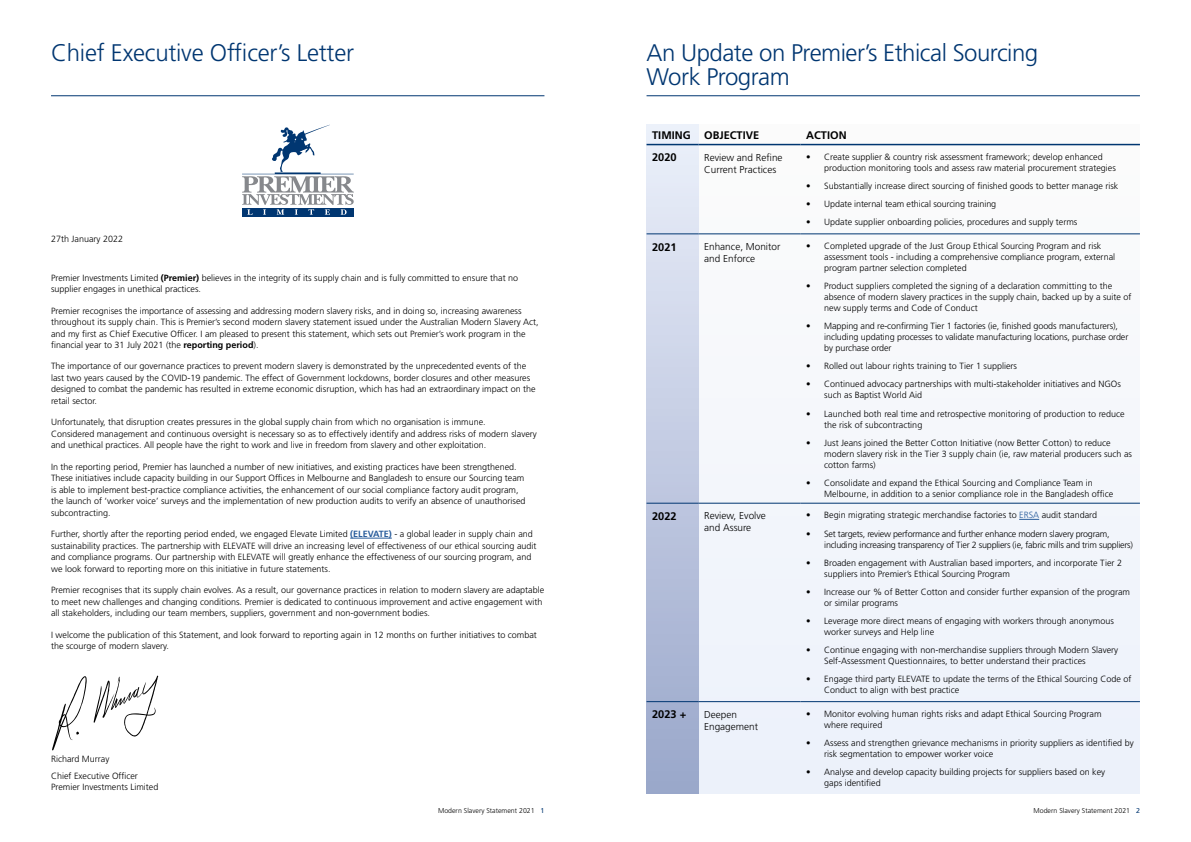
<style>
.page{position:relative;width:1191px;height:842px;background:#fff}
.page>*{position:absolute;margin:0;border:0;box-sizing:border-box;transform-origin:0 0}
.t1{font:300 24px/24px "Frutiger LT Std";letter-spacing:-.02em;color:#003671}
.t2{font:700 11px "Frutiger LT Std";color:#000}
.t3{font:300 10px/12px "Frutiger LT Std";color:#000}
.t4{font:300 9px/11px "Frutiger LT Std";color:#000}
.t5{font:300 9px/11px "Frutiger LT Std";letter-spacing:-.025em;color:#000}
.t6{font:300 7px "Frutiger LT Std";color:#000}
.s1{font-weight:700}
.s2{font-weight:700;color:#275b9b}
.s3{color:#275b9b}
.s4{font-weight:400;color:#003671}
</style>
<div class="page">
<div style="left:698px;top:125px;width:442px;height:669px;background:#f4f7fb"></div>
<div style="left:646px;top:125px;width:52px;height:669px;background:linear-gradient(to bottom,#e9eef9,#9aa7ca)"></div>
<hr style="left:646px;top:95px;width:494px;height:1px;background:#003671">
<hr style="left:646px;top:503px;width:52px;height:1px;background:#003671">
<hr style="left:698px;top:503px;width:102px;height:1px;background:#003671">
<hr style="left:800px;top:503px;width:340px;height:1px;background:#003671">
<hr style="left:646px;top:701px;width:52px;height:1px;background:#003671">
<hr style="left:698px;top:701px;width:102px;height:1px;background:#003671">
<hr style="left:800px;top:701px;width:340px;height:1px;background:#003671">
<hr style="left:646px;top:144px;width:52px;height:1px;background:#003671">
<hr style="left:698px;top:144px;width:102px;height:1px;background:#003671">
<hr style="left:800px;top:144px;width:340px;height:1px;background:#003671">
<hr style="left:646px;top:234px;width:52px;height:1px;background:#003671">
<hr style="left:698px;top:234px;width:102px;height:1px;background:#003671">
<hr style="left:800px;top:234px;width:340px;height:1px;background:#003671">
<svg style="left:1019px;top:519px;width:20px;height:1px"></svg>
<hr style="left:350px;top:538px;width:42px;height:1px;background:#275b9b">
<hr style="left:51px;top:95px;width:493px;height:1px;background:#003671">
<svg style="left:52px;top:676px;width:35px;height:74px"></svg>
<svg style="left:94px;top:676px;width:64px;height:61px"></svg>
<div style="left:242px;top:208px;width:111px;height:8px;background:#003671"></div>
<svg style="left:242px;top:125px;width:112px;height:90px"></svg>
<h1 class="t1" style="left:51px;top:41px;width:304px">Chief Executive Officer’s Letter</h1>
<p class="t4" style="left:51px;top:233px;width:74px">27th January 2022</p>
<p class="t4" style="left:51px;top:272px;width:469px;line-height:11.5px">Premier Investments Limited <span class="s1">(Premier)</span> believes in the integrity of its supply chain and is fully committed to ensure that no supplier engages in unethical practices.</p>
<p class="t4" style="left:51px;top:305px;width:489px;line-height:11.5px">Premier recognises the importance of assessing and addressing modern slavery risks, and in doing so, increasing awareness throughout its supply chain. This is Premier’s second modern slavery statement issued under the Australian Modern Slavery Act, and my first as Chief Executive Officer. I am pleased to present this statement, which sets out Premier’s work program in the financial year to 31 July 2021 (the <span class="s1">reporting period</span>).</p>
<p class="t4" style="left:51px;top:361px;width:486px;line-height:11.5px">The importance of our governance practices to prevent modern slavery is demonstrated by the unprecedented events of the last two years caused by the COVID-19 pandemic. The effect of Government lockdowns, border closures and other measures designed to combat the pandemic has resulted in extreme economic disruption, which has had an extraordinary impact on the retail sector.</p>
<p class="t4" style="left:51px;top:417px;width:487px;line-height:11.5px">Unfortunately, that disruption creates pressures in the global supply chain from which no organisation is immune.<br>Considered management and continuous oversight is necessary so as to effectively identify and address risks of modern slavery and unethical practices. All people have the right to work and live in freedom from slavery and other exploitation.</p>
<p class="t4" style="left:51px;top:461px;width:476px;line-height:11.5px">In the reporting period, Premier has launched a number of new initiatives, and existing practices have been strengthened.<br>These initiatives include capacity building in our Support Offices in Melbourne and Bangladesh to ensure our Sourcing team is able to implement best-practice compliance activities, the enhancement of our social compliance factory audit program, the launch of ‘worker voice’ surveys and the implementation of new production audits to verify an absence of unauthorised subcontracting.</p>
<p class="t4" style="left:51px;top:528px;width:487px;line-height:11.5px">Further, shortly after the reporting period ended, we engaged Elevate Limited <span class="s2">(ELEVATE)</span> - a global leader in supply chain and sustainability practices. The partnership with ELEVATE will drive an increasing level of effectiveness of our ethical sourcing audit and compliance programs. Our partnership with ELEVATE will greatly enhance the effectiveness of our sourcing program, and we look forward to reporting more on this initiative in future statements.</p>
<p class="t4" style="left:51px;top:584px;width:495px;line-height:11.5px">Premier recognises that its supply chain evolves. As a result, our governance practices in relation to modern slavery are adaptable to meet new challenges and changing conditions. Premier is dedicated to continuous improvement and active engagement with all stakeholders, including our team members, suppliers, government and non-government bodies.</p>
<p class="t4" style="left:51px;top:629px;width:487px;line-height:11.5px">I welcome the publication of this Statement, and look forward to reporting again in 12 months on further initiatives to combat the scourge of modern slavery.</p>
<p class="t4" style="left:51px;top:751px;width:88px;line-height:16.5px">Richard Murray<br>Chief Executive Officer</p>
<p class="t4" style="left:51px;top:781px;width:109px">Premier Investments Limited</p>
<h1 class="t1" style="left:646px;top:41px;width:393px">An Update on Premier’s Ethical Sourcing<br>Work Program</h1>
<p class="t2" style="left:652px;top:128px;width:108px">TIMING OBJECTIVE</p>
<p class="t2" style="left:806px;top:128px;width:42px">ACTION</p>
<p class="t2" style="left:652px;top:151px;width:26px">2020</p>
<p class="t3" style="left:704px;top:151px;width:80px">Review and Refine<br>Current Practices</p>
<p class="t4" style="left:824px;top:151px;width:293px;text-indent:-18px">• Create supplier &amp; country risk assessment framework; develop enhanced production monitoring tools and assess raw material procurement strategies</p>
<p class="t4" style="left:806px;top:180px;width:314px">• Substantially increase direct sourcing of finished goods to better manage risk</p>
<p class="t4" style="left:806px;top:199px;width:191px">• Update internal team ethical sourcing training</p>
<p class="t4" style="left:806px;top:217px;width:273px">• Update supplier onboarding policies, procedures and supply terms</p>
<p class="t2" style="left:652px;top:240px;width:26px">2021</p>
<p class="t3" style="left:704px;top:241px;width:78px">Enhance, Monitor and Enforce</p>
<p class="t4" style="left:824px;top:241px;width:292px;text-indent:-18px">• Completed upgrade of the Just Group Ethical Sourcing Program and risk assessment tools - including a comprehensive compliance program, external program partner selection completed</p>
<p class="t4" style="left:824px;top:281px;width:309px;text-indent:-18px">• Product suppliers completed the signing of a declaration committing to the absence of modern slavery practices in the supply chain, backed up by a suite of new supply terms and Code of Conduct</p>
<p class="t4" style="left:824px;top:321px;width:305px;text-indent:-18px">• Mapping and re-confirming Tier 1 factories (ie, finished goods manufacturers), including updating processes to validate manufacturing locations, purchase order by purchase order</p>
<p class="t4" style="left:806px;top:361px;width:212px">• Rolled out labour rights training to Tier 1 suppliers</p>
<p class="t4" style="left:824px;top:379px;width:298px;text-indent:-18px">• Continued advocacy partnerships with multi-stakeholder initiatives and NGOs such as Baptist World Aid</p>
<p class="t4" style="left:824px;top:408px;width:302px;text-indent:-18px">• Launched both real time and retrospective monitoring of production to reduce the risk of subcontracting</p>
<p class="t4" style="left:824px;top:437px;width:309px;text-indent:-18px">• Just Jeans joined the Better Cotton Initiative (now Better Cotton) to reduce modern slavery risk in the Tier 3 supply chain (ie, raw material producers such as cotton farms)</p>
<p class="t4" style="left:824px;top:477px;width:290px;text-indent:-18px">• Consolidate and expand the Ethical Sourcing and Compliance Team in<br>Melbourne, in addition to a senior compliance role in the Bangladesh office</p>
<p class="t2" style="left:652px;top:510px;width:26px">2022</p>
<p class="t3" style="left:704px;top:510px;width:63px">Review, Evolve and Assure</p>
<p class="t4" style="left:806px;top:510px;width:292px">• Begin migrating strategic merchandise factories to <span class="s3">ERSA</span> audit standard</p>
<p class="t5" style="left:824px;top:528px;width:310px;text-indent:-18px">• Set targets, review performance and further enhance modern slavery program, including increasing transparency of Tier 2 suppliers (ie, fabric mills and trim suppliers)</p>
<p class="t4" style="left:824px;top:557px;width:299px;text-indent:-18px">• Broaden engagement with Australian based importers, and incorporate Tier 2 suppliers into Premier’s Ethical Sourcing Program</p>
<p class="t4" style="left:824px;top:586px;width:307px;text-indent:-18px">• Increase our % of Better Cotton and consider further expansion of the program or similar programs</p>
<p class="t4" style="left:824px;top:615px;width:291px;text-indent:-18px">• Leverage more direct means of engaging with workers through anonymous worker surveys and Help line</p>
<p class="t4" style="left:824px;top:644px;width:295px;text-indent:-18px">• Continue engaging with non-merchandise suppliers through Modern Slavery<br>Self-Assessment Questionnaires, to better understand their practices</p>
<p class="t4" style="left:824px;top:673px;width:309px;text-indent:-18px">• Engage third party ELEVATE to update the terms of the Ethical Sourcing Code of<br>Conduct to align with best practice</p>
<p class="t2" style="left:652px;top:708px;width:36px">2023 +</p>
<p class="t3" style="left:704px;top:708px;width:55px">Deepen<br>Engagement</p>
<p class="t4" style="left:824px;top:708px;width:279px;text-indent:-18px">• Monitor evolving human rights risks and adapt Ethical Sourcing Program where required</p>
<p class="t4" style="left:824px;top:737px;width:311px;text-indent:-18px">• Assess and strengthen grievance mechanisms in priority suppliers as identified by risk segmentation to empower worker voice</p>
<p class="t4" style="left:824px;top:767px;width:282px;text-indent:-18px">• Analyse and develop capacity building projects for suppliers based on key gaps identified</p>
<p class="t6" style="left:438px;top:807px;width:108px">Modern Slavery Statement 2021 <span class="s4">1</span></p>
<p class="t6" style="left:1033px;top:807px;width:108px">Modern Slavery Statement 2021 <span class="s4">2</span></p>
</div>
